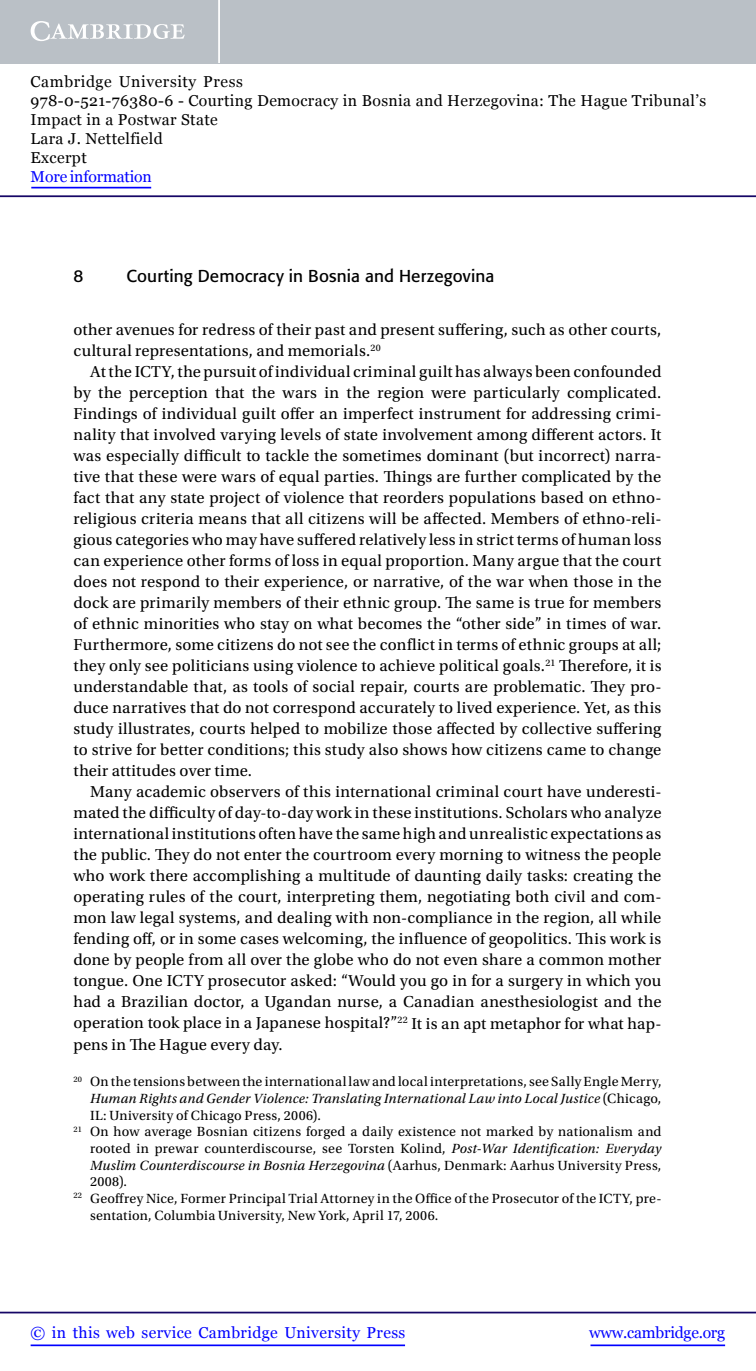
<style>
.page{position:relative;width:756px;height:1371px;background:#fff}
.page>*{position:absolute;margin:0;border:0;box-sizing:border-box;transform-origin:0 0}
.t1{font:17.15px "Formata";letter-spacing:.005em;color:#000}
.t2{font:16.62px/21px "Utopia Std";color:#000;text-align:justify}
.t3{font:15.75px/18.9px "Georgia";letter-spacing:.025em;color:#000}
.t4{font:15.75px "Georgia";letter-spacing:.025em;color:#00f}
.t5{font:15.75px "Georgia";letter-spacing:-.015em;color:#00f}
.t6{font:15.75px "Georgia";letter-spacing:-.01em;color:#00f}
.t7{font:14px "Utopia Std";letter-spacing:.01em;color:#000}
.t8{font:italic 14px "Utopia Std";letter-spacing:.015em;color:#000}
.t9{font:14px "Utopia Std";letter-spacing:.03em;color:#000}
.s1{font-style:normal}
.s2{font-style:italic}
</style>
<div class="page">
<hr style="left:591px;top:1344px;width:134px;height:1px;background:#00f">
<hr style="left:0;top:1311px;width:756px;height:2px;background:#150666">
<hr style="left:31px;top:1344px;width:374px;height:1px;background:#00f">
<div style="left:0;top:0;width:756px;height:63px;background:#bac0c6"></div>
<svg style="left:31px;top:21px;width:154px;height:20px"></svg>
<hr style="left:218px;top:0;width:2px;height:63px;background:#fff">
<hr style="left:0;top:195px;width:756px;height:2px;background:#150666">
<hr style="left:31px;top:187px;width:120px;height:1px;background:#00f">
<p class="t3" style="left:31px;top:72px;width:677px">Cambridge University Press<br>978-0-521-76380-6 - Courting Democracy in Bosnia and Herzegovina: The Hague Tribunal’s Impact in a Postwar State<br>Lara J. Nettelfield<br>Excerpt</p>
<p class="t6" style="left:31px;top:167px;width:123px">More information</p>
<p class="t1" style="left:74px;top:266px;width:11px">8</p>
<p class="t1" style="left:126px;top:266px;width:369px">Courting Democracy in Bosnia and Herzegovina</p>
<p class="t2" style="left:74px;top:319px;width:589px">other avenues for redress of their past and present suffering, such as other courts, cultural representations, and memorials.<sup>20</sup></p>
<p class="t2" style="left:73px;top:361px;width:590px;text-indent:17px">At the ICTY, the pursuit of individual criminal guilt has always been confounded by the perception that the wars in the region were particularly complicated.<br>Findings of individual guilt offer an imperfect instrument for addressing crimi&shy;nality that involved varying levels of state involvement among different actors. It was especially difficult to tackle the sometimes dominant (but incorrect) narra&shy;tive that these were wars of equal parties. Things are further complicated by the fact that any state project of violence that reorders populations based on ethno&shy;religious criteria means that all citizens will be affected. Members of ethno-reli&shy;gious categories who may have suffered relatively less in strict terms of human loss can experience other forms of loss in equal proportion. Many argue that the court does not respond to their experience, or narrative, of the war when those in the dock are primarily members of their ethnic group. The same is true for members of ethnic minorities who stay on what becomes the “other side” in times of war.<br>Furthermore, some citizens do not see the conflict in terms of ethnic groups at all; they only see politicians using violence to achieve political goals.<sup>21</sup> Therefore, it is understandable that, as tools of social repair, courts are problematic. They pro&shy;duce narratives that do not correspond accurately to lived experience. Yet, as this study illustrates, courts helped to mobilize those affected by collective suffering to strive for better conditions; this study also shows how citizens came to change their attitudes over time.</p>
<p class="t2" style="left:73px;top:781px;width:590px;text-indent:17px">Many academic observers of this international criminal court have underesti&shy;mated the difficulty of day-to-day work in these institutions. Scholars who analyze international institutions often have the same high and unrealistic expectations as the public. They do not enter the courtroom every morning to witness the people who work there accomplishing a multitude of daunting daily tasks: creating the operating rules of the court, interpreting them, negotiating both civil and com&shy;mon law legal systems, and dealing with non-compliance in the region, all while fending off, or in some cases welcoming, the influence of geopolitics. This work is done by people from all over the globe who do not even share a common mother tongue. One ICTY prosecutor asked: “Would you go in for a surgery in which you had a Brazilian doctor, a Ugandan nurse, a Canadian anesthesiologist and the operation took place in a Japanese hospital?”<sup>22</sup> It is an apt metaphor for what hap&shy;pens in The Hague every day.</p>
<p class="t7" style="left:74px;top:1074px;width:590px"><sup>20</sup> On the tensions between the international law and local interpretations, see Sally Engle Merry,</p>
<p class="t8" style="left:90px;top:1090px;width:573px">Human Rights and Gender Violence: Translating International Law into Local Justice <span class="s1">(Chicago,</span></p>
<p class="t9" style="left:90px;top:1107px;width:232px">IL: University of Chicago Press, 2006).</p>
<p class="t7" style="left:74px;top:1124px;width:590px"><sup>21</sup> On how average Bosnian citizens forged a daily existence not marked by nationalism and</p>
<p class="t7" style="left:90px;top:1140px;width:573px">rooted in prewar counterdiscourse, see Torsten Kolind, <span class="s2">Post-War Identification: Everyday</span></p>
<p class="t8" style="left:90px;top:1157px;width:573px">Muslim Counterdiscourse in Bosnia Herzegovina <span class="s1">(Aarhus, Denmark: Aarhus University Press,</span></p>
<p class="t7" style="left:90px;top:1174px;width:39px">2008).</p>
<p class="t7" style="left:74px;top:1190px;width:590px"><sup>22</sup> Geoffrey Nice, Former Principal Trial Attorney in the Office of the Prosecutor of the ICTY, pre-</p>
<p class="t7" style="left:90px;top:1207px;width:350px">sentation, Columbia University, New York, April 17, 2006.</p>
<p class="t4" style="left:31px;top:1323px;width:376px">© in this web service Cambridge University Press</p>
<p class="t5" style="left:589px;top:1323px;width:137px">www.cambridge.org</p>
</div>
